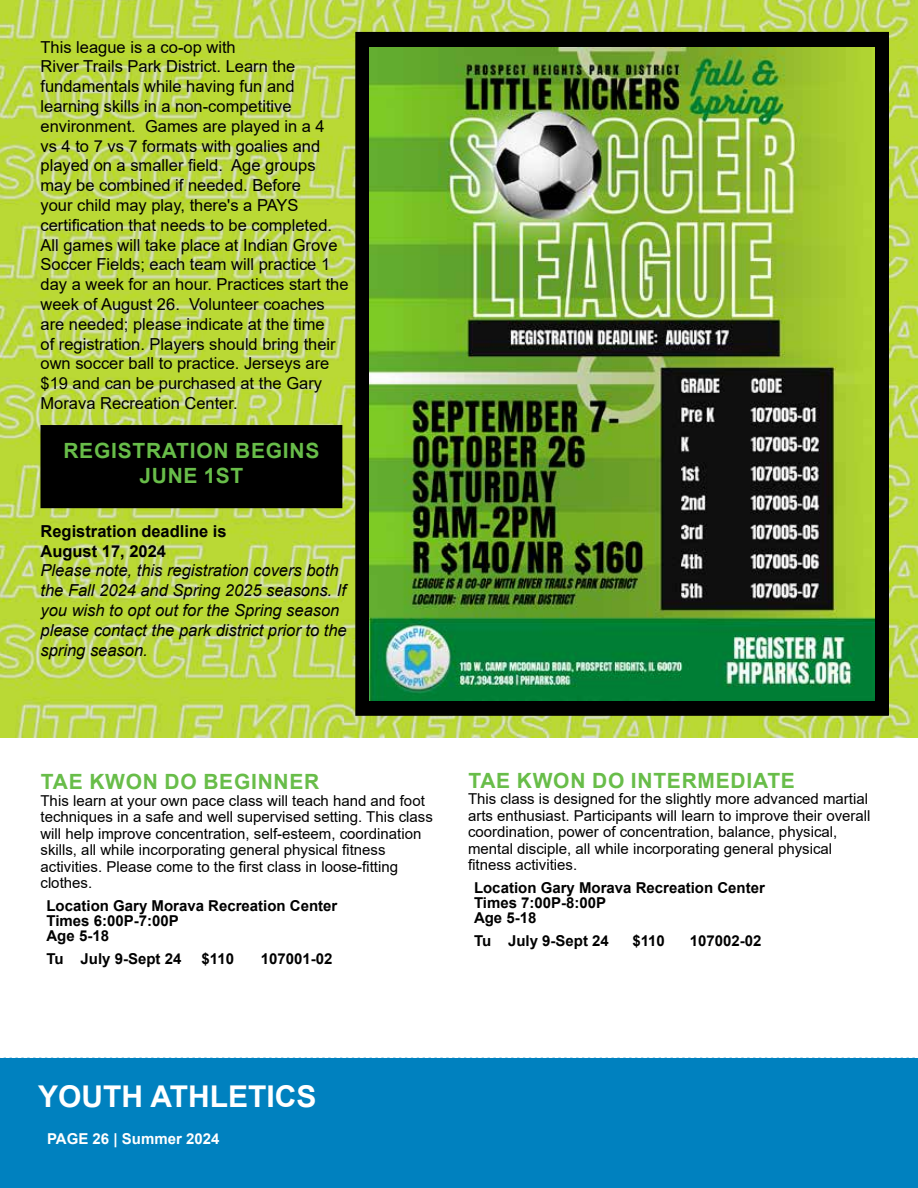
<style>
.page{position:relative;width:918px;height:1188px;background:#fff}
.page>*{position:absolute;margin:0;border:0;box-sizing:border-box;transform-origin:0 0}
.t1{font:700 30px "Arial";color:#fff}
.t2{font:700 21px/25.2px "Arial";letter-spacing:.035em;color:#68bd49;text-align:center}
.t3{font:16.5px/19.8px "Arial";color:#000}
.t4{font:italic 16.5px/19.8px "Arial";color:#000}
.t5{font:700 16.5px/19.8px "Arial";color:#000}
.t6{font:15px/16.5px "Arial";color:#000}
.t7{font:700 15px/15px "Arial";color:#000}
.t8{font:700 15px "Arial";color:#fff}
</style>
<div class="page">
<img style="left:0;top:0;width:918px;height:738px">
<div style="left:0;top:1057px;width:918px;height:131px;background:#0081bf"></div>
<div style="left:356px;top:33px;width:532px;height:682px;background:#000"></div>
<div style="left:41px;top:426px;width:301px;height:81px;background:#000"></div>
<div style="left:40px;top:425px;width:302px;height:83px;border:2px solid #000"></div>
<img style="left:370px;top:47px;width:504px;height:653px">
<p class="t3" style="left:40px;top:37px;width:310px">This league is a co-op with<br>River Trails Park District. Learn the fundamentals while having fun and learning skills in a non-competitive environment. Games are played in a 4<br>vs 4 to 7 vs 7 formats with goalies and played on a smaller field. Age groups may be combined if needed. Before<br>your child may play, there's a PAYS certification that needs to be completed.<br>All games will take place at Indian Grove Soccer Fields; each team will practice 1 day a week for an hour. Practices start the week of August 26. Volunteer coaches are needed; please indicate at the time<br>of registration. Players should bring their own soccer ball to practice. Jerseys are $19 and can be purchased at the Gary Morava Recreation Center.</p>
<p class="t2" style="left:63px;top:438px;width:257px">REGISTRATION BEGINS<br>JUNE 1ST</p>
<p class="t5" style="left:40px;top:521px;width:188px">Registration deadline is<br>August 17, 2024</p>
<p class="t4" style="left:40px;top:561px;width:308px">Please note, this registration covers both the Fall 2024 and Spring 2025 seasons. If you wish to opt out for the Spring season please contact the park district prior to the spring season.</p>
<p class="t2" style="left:41px;top:770px;width:280px">TAE KWON DO BEGINNER</p>
<p class="t6" style="left:40px;top:792px;width:394px">This learn at your own pace class will teach hand and foot techniques in a safe and well supervised setting. This class will help improve concentration, self-esteem, coordination skills, all while incorporating general physical fitness activities. Please come to the first class in loose-fitting clothes.</p>
<p class="t7" style="left:46px;top:899px;width:292px">Location Gary Morava Recreation Center<br>Times 6:00P-7:00P<br>Age 5-18</p>
<p class="t7" style="left:46px;top:952px;width:136px">Tu July 9-Sept 24</p>
<p class="t7" style="left:201px;top:952px;width:34px">$110</p>
<p class="t7" style="left:261px;top:952px;width:73px">107001-02</p>
<p class="t2" style="left:468px;top:768px;width:328px">TAE KWON DO INTERMEDIATE</p>
<p class="t6" style="left:468px;top:791px;width:404px">This class is designed for the slightly more advanced martial arts enthusiast. Participants will learn to improve their overall coordination, power of concentration, balance, physical, mental disciple, all while incorporating general physical fitness activities.</p>
<p class="t7" style="left:474px;top:881px;width:292px">Location Gary Morava Recreation Center<br>Times 7:00P-8:00P<br>Age 5-18</p>
<p class="t7" style="left:474px;top:934px;width:136px">Tu July 9-Sept 24</p>
<p class="t7" style="left:632px;top:934px;width:34px">$110</p>
<p class="t7" style="left:690px;top:934px;width:73px">107002-02</p>
<h1 class="t1" style="left:38px;top:1075px;width:280px">YOUTH ATHLETICS</h1>
<p class="t8" style="left:47px;top:1128px;width:174px">PAGE 26 | Summer 2024</p>
</div>
